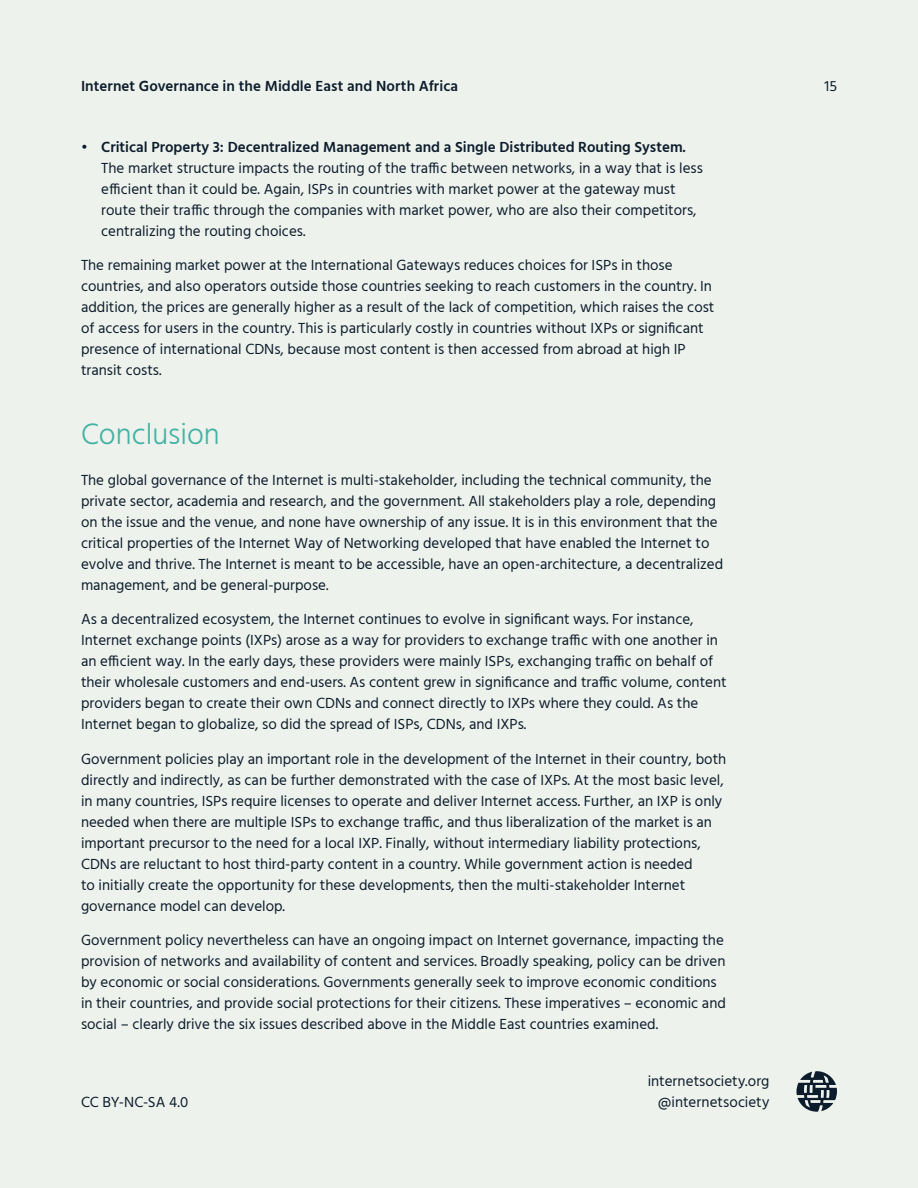
<style>
.page{position:relative;width:918px;height:1188px;background:#eef2ec}
.page>*{position:absolute;margin:0;border:0;box-sizing:border-box;transform-origin:0 0}
.Section_Heading{font:300 30px "Hind";color:#40b2a4}
.t1{font:15px/21px "Hind";color:#0c1c2c}
.t2{font:600 15px "Hind";letter-spacing:.005em;color:#0c1c2c}
.s1{font-weight:600}
</style>
<div class="page">
<svg style="left:796px;top:1071px;width:41px;height:41px"></svg>
<p class="t2" style="left:81px;top:76px;width:379px">Internet Governance in the Middle East and North Africa</p>
<p class="t1" style="left:824px;top:76px;width:14px">15</p>
<p class="t1" style="left:101px;top:137px;width:603px;text-indent:-20px">• <span class="s1">Critical Property 3: Decentralized Management and a Single Distributed Routing System.<br></span>The market structure impacts the routing of the traffic between networks, in a way that is less efficient than it could be. Again, ISPs in countries with market power at the gateway must route their traffic through the companies with market power, who are also their competitors, centralizing the routing choices.</p>
<p class="t1" style="left:81px;top:256px;width:635px">The remaining market power at the International Gateways reduces choices for ISPs in those countries, and also operators outside those countries seeking to reach customers in the country. In addition, the prices are generally higher as a result of the lack of competition, which raises the cost of access for users in the country. This is particularly costly in countries without IXPs or significant presence of international CDNs, because most content is then accessed from abroad at high IP transit costs.</p>
<p class="Section_Heading" style="left:81px;top:414px;width:140px">Conclusion</p>
<p class="t1" style="left:81px;top:470px;width:644px">The global governance of the Internet is multi-stakeholder, including the technical community, the private sector, academia and research, and the government. All stakeholders play a role, depending on the issue and the venue, and none have ownership of any issue. It is in this environment that the critical properties of the Internet Way of Networking developed that have enabled the Internet to evolve and thrive. The Internet is meant to be accessible, have an open-architecture, a decentralized management, and be general-purpose.</p>
<p class="t1" style="left:81px;top:610px;width:647px">As a decentralized ecosystem, the Internet continues to evolve in significant ways. For instance, Internet exchange points (IXPs) arose as a way for providers to exchange traffic with one another in an efficient way. In the early days, these providers were mainly ISPs, exchanging traffic on behalf of their wholesale customers and end-users. As content grew in significance and traffic volume, content providers began to create their own CDNs and connect directly to IXPs where they could. As the Internet began to globalize, so did the spread of ISPs, CDNs, and IXPs.</p>
<p class="t1" style="left:81px;top:749px;width:647px">Government policies play an important role in the development of the Internet in their country, both directly and indirectly, as can be further demonstrated with the case of IXPs. At the most basic level, in many countries, ISPs require licenses to operate and deliver Internet access. Further, an IXP is only needed when there are multiple ISPs to exchange traffic, and thus liberalization of the market is an important precursor to the need for a local IXP. Finally, without intermediary liability protections, CDNs are reluctant to host third-party content in a country. While government action is needed<br>to initially create the opportunity for these developments, then the multi-stakeholder Internet governance model can develop.</p>
<p class="t1" style="left:81px;top:931px;width:646px">Government policy nevertheless can have an ongoing impact on Internet governance, impacting the provision of networks and availability of content and services. Broadly speaking, policy can be driven by economic or social considerations. Governments generally seek to improve economic conditions in their countries, and provide social protections for their citizens. These imperatives – economic and social – clearly drive the six issues described above in the Middle East countries examined.</p>
<p class="t1" style="left:81px;top:1092px;width:109px">CC BY-NC-SA 4.0</p>
<p class="t1" style="left:648px;top:1071px;width:123px;text-align:right">internetsociety.org @internetsociety</p>
</div>
